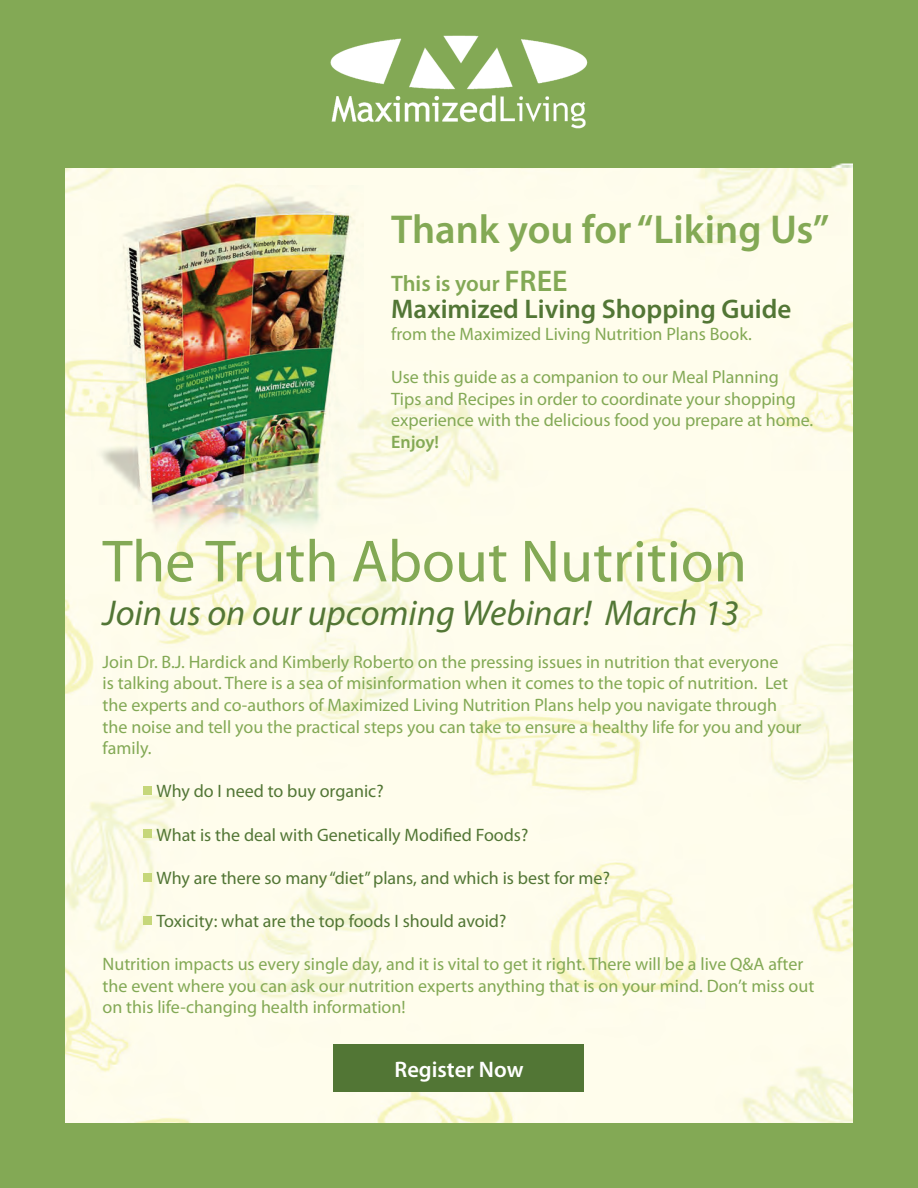
<style>
.page{position:relative;width:918px;height:1188px;background:#fff}
.page>*{position:absolute;margin:0;border:0;box-sizing:border-box;transform-origin:0 0}
.t1{font:60px "Myriad Pro";color:#83a955}
.t2{font:600 40.5px "Myriad Pro";color:#83a955}
.t3{font:italic 36px "Myriad Pro";color:#527635}
.t4{font:600 27px "Myriad Pro";color:#527635}
.t5{font:600 22.5px "Myriad Pro";color:#83a955}
.t6{font:600 22.5px "Myriad Pro";color:#fff}
.t7{font:18px/21.6px "Myriad Pro";color:#83a955}
.t8{font:18px "Myriad Pro";color:#527635}
.t9{font:600 18px "Myriad Pro";color:#83a955}
.s1{font-size:30px}
</style>
<div class="page">
<img style="left:65px;top:167px;width:788px;height:956px">
<img style="left:92px;top:185px;width:271px;height:365px">
<div style="left:0;top:1123px;width:918px;height:65px;background:#83a955"></div>
<div style="left:0;top:0;width:918px;height:167px;background:#83a955"></div>
<div style="left:853px;top:79px;width:65px;height:1071px;background:#83a955"></div>
<div style="left:0;top:79px;width:65px;height:1060px;background:#83a955"></div>
<img style="left:319px;top:29px;width:280px;height:103px">
<div style="left:334px;top:1045px;width:250px;height:47px;background:#527635"></div>
<div style="left:143px;top:786px;width:9px;height:9px;background:#c6d77a"></div>
<div style="left:143px;top:830px;width:9px;height:8px;background:#c6d77a"></div>
<div style="left:143px;top:873px;width:9px;height:9px;background:#c6d77a"></div>
<div style="left:143px;top:916px;width:9px;height:9px;background:#c6d77a"></div>
<h2 class="t2" style="left:391px;top:203px;width:440px">Thank you for “Liking Us”</h2>
<p class="t5" style="left:391px;top:270px;width:178px">This is your <span class="s1">FREE</span></p>
<h3 class="t4" style="left:391px;top:292px;width:402px">Maximized Living Shopping Guide</h3>
<p class="t7" style="left:391px;top:323px;width:362px">from the Maximized Living Nutrition Plans Book.</p>
<p class="t7" style="left:391px;top:366px;width:424px">Use this guide as a companion to our Meal Planning<br>Tips and Recipes in order to coordinate your shopping experience with the delicious food you prepare at home.</p>
<p class="t9" style="left:391px;top:430px;width:49px">Enjoy!</p>
<h1 class="t1" style="left:103px;top:524px;width:646px">The Truth About Nutrition</h1>
<h3 class="t3" style="left:103px;top:590px;width:638px">Join us on our upcoming Webinar! March 13</h3>
<p class="t7" style="left:103px;top:651px;width:700px">Join Dr. B.J. Hardick and Kimberly Roberto on the pressing issues in nutrition that everyone<br>is talking about. There is a sea of misinformation when it comes to the topic of nutrition. Let the experts and co-authors of Maximized Living Nutrition Plans help you navigate through the noise and tell you the practical steps you can take to ensure a healthy life for you and your family.</p>
<p class="t8" style="left:157px;top:780px;width:229px">Why do I need to buy organic?</p>
<p class="t8" style="left:157px;top:823px;width:373px">What is the deal with Genetically Modified Foods?</p>
<p class="t8" style="left:157px;top:867px;width:455px">Why are there so many “diet” plans, and which is best for me?</p>
<p class="t8" style="left:157px;top:910px;width:351px">Toxicity: what are the top foods I should avoid?</p>
<p class="t7" style="left:103px;top:953px;width:713px">Nutrition impacts us every single day, and it is vital to get it right. There will be a live Q&amp;A after the event where you can ask our nutrition experts anything that is on your mind. Don’t miss out on this life-changing health information!</p>
<p class="t6" style="left:394px;top:1055px;width:131px">Register Now</p>
</div>
